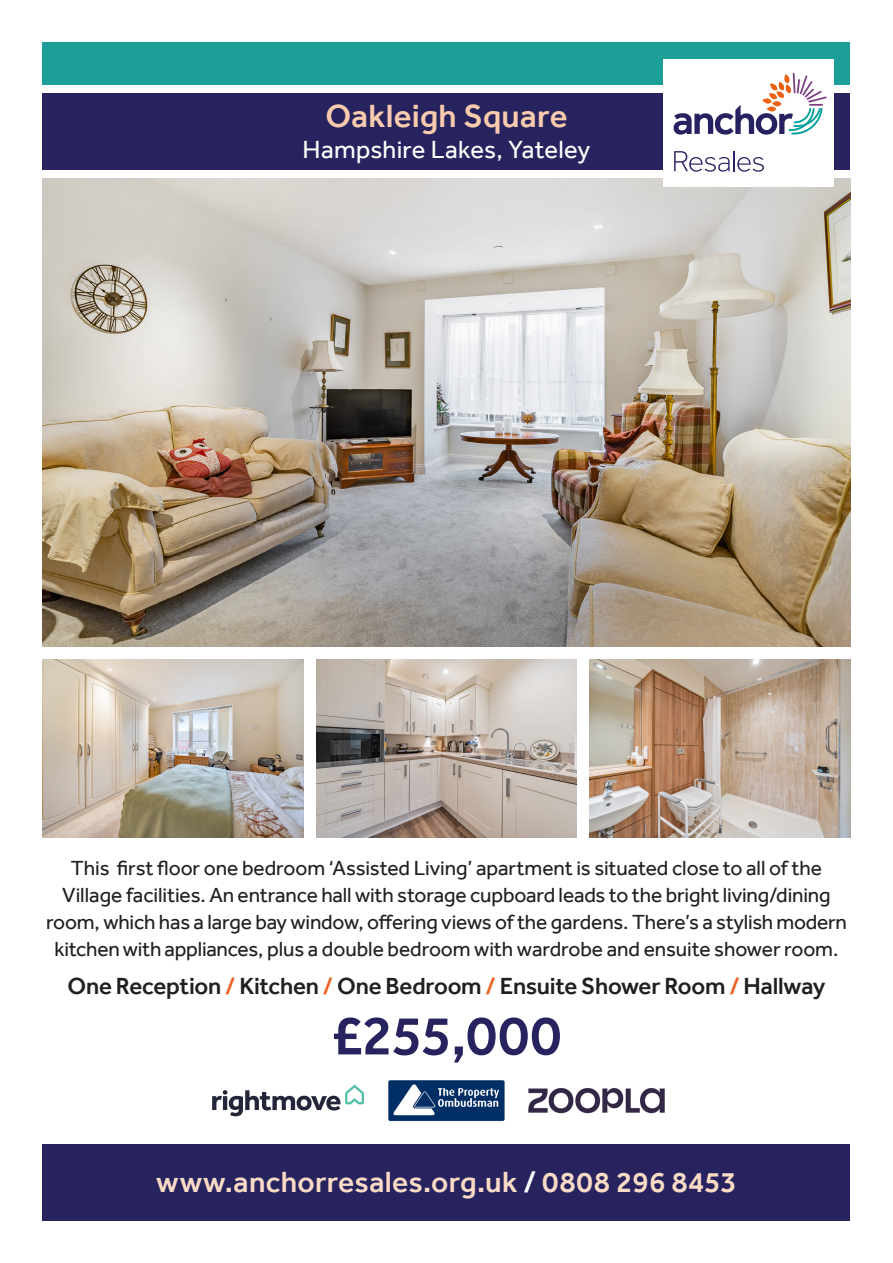
<style>
.page{position:relative;width:893px;height:1263px;background:#fff}
.page>*{position:absolute;margin:0;border:0;box-sizing:border-box;transform-origin:0 0}
.t1{font:500 57px "Effra";color:#27235f}
.t2{font:500 33px "Effra";letter-spacing:.01em;color:#facbad}
.t3{font:500 30px "Effra";letter-spacing:.01em;color:#fbdbc5}
.t4{font:25.5px "Effra";letter-spacing:.01em;color:#fff}
.t5{font:500 24px "Effra";letter-spacing:-.01em;color:#231f20}
.t6{font:21px/27px "Effra";letter-spacing:-.01em;color:#231f20;text-align:center}
.s1{color:#ec6123}
.s2{color:#fff}
</style>
<div class="page">
<img style="left:43px;top:179px;width:807px;height:467px">
<img style="left:43px;top:659px;width:260px;height:179px">
<img style="left:316px;top:659px;width:261px;height:179px">
<img style="left:590px;top:659px;width:260px;height:179px">
<div style="left:43px;top:43px;width:807px;height:42px;background:#1c9e99"></div>
<div style="left:43px;top:94px;width:807px;height:76px;background:#27235f"></div>
<div style="left:663px;top:60px;width:170px;height:127px;background:#fff"></div>
<svg style="left:674px;top:73px;width:153px;height:62px"></svg>
<svg style="left:674px;top:151px;width:90px;height:21px"></svg>
<div style="left:43px;top:1144px;width:807px;height:76px;background:#27235f"></div>
<svg style="left:212px;top:1084px;width:152px;height:32px"></svg>
<img style="left:388px;top:1080px;width:117px;height:42px">
<img style="left:528px;top:1088px;width:137px;height:25px">
<p class="t2" style="left:325px;top:97px;width:244px">Oakleigh Square</p>
<p class="t4" style="left:303px;top:135px;width:289px">Hampshire Lakes, Yateley</p>
<p class="t6" style="left:46px;top:854px;width:802px">This first floor one bedroom ‘Assisted Living’ apartment is situated close to all of the Village facilities. An entrance hall with storage cupboard leads to the bright living/dining room, which has a large bay window, offering views of the gardens. There’s a stylish modern kitchen with appliances, plus a double bedroom with wardrobe and ensuite shower room.</p>
<p class="t5" style="left:68px;top:972px;width:759px">One Reception <span class="s1">/</span> Kitchen <span class="s1">/</span> One Bedroom <span class="s1">/</span> Ensuite Shower Room <span class="s1">/</span> Hallway</p>
<p class="t1" style="left:332px;top:1001px;width:231px">£255,000</p>
<p class="t3" style="left:156px;top:1164px;width:582px">www.anchorresales.org.uk <span class="s2">/</span> 0808 296 8453</p>
</div>
